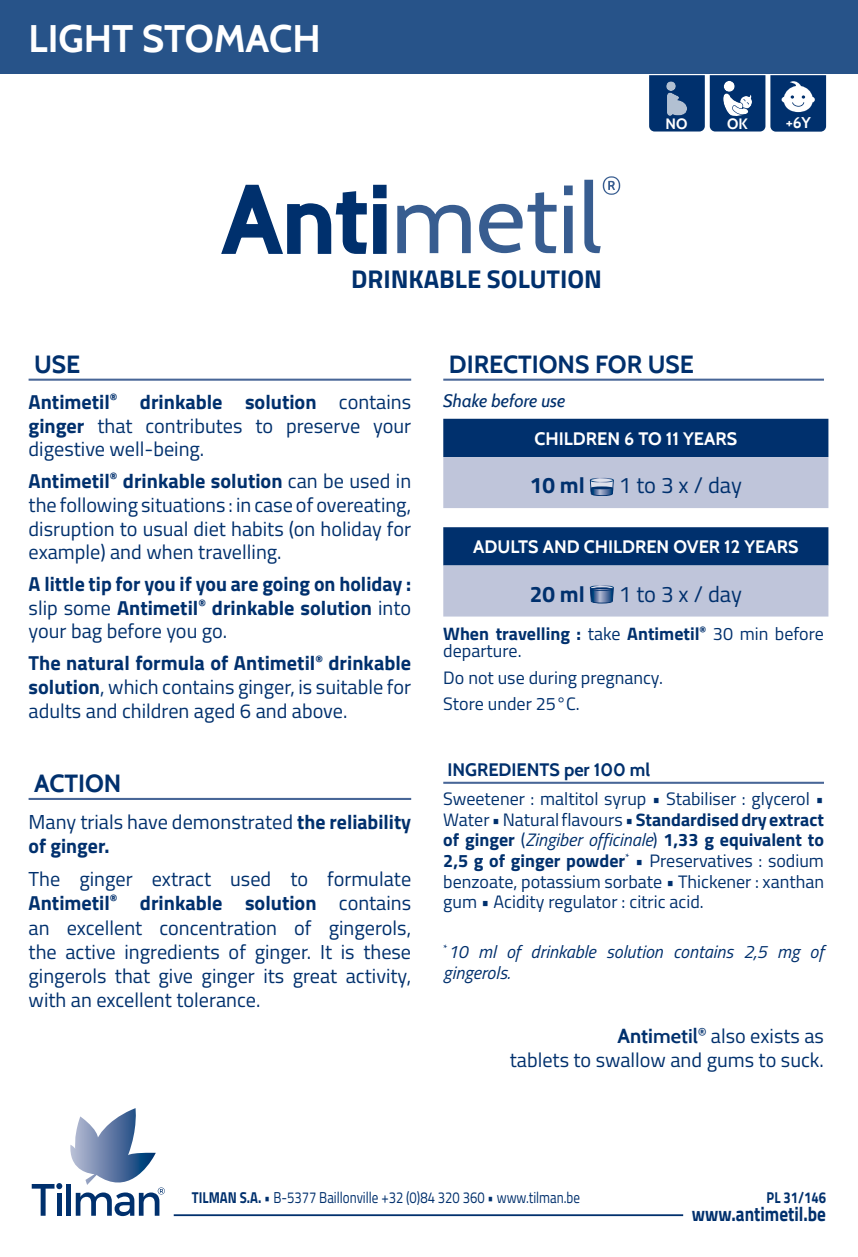
<style>
.page{position:relative;width:858px;height:1257px;background:#fff}
.page>*{position:absolute;margin:0;border:0;box-sizing:border-box;transform-origin:0 0}
.t1{font:700 38.25px "Cabin";color:#fff}
.t2{font:700 25.65px "Titillium Web";color:#00306d}
.t3{font:700 24.75px "Cabin";color:#00306d}
.t4{font:22.5px "Titillium Web";color:#00306d}
.t5{font:700 22.5px "Titillium Web";color:#00306d}
.t6{font:20.25px/23.6px "Titillium Web";color:#00306d;text-align:justify}
.t7{font:700 20.25px/23.6px "Titillium Web";color:#00306d;text-align:justify}
.t8{font:700 20.25px "Titillium Web";color:#00306d;scale:.85 1}
.t9{font:18px/20.7px "Titillium Web";color:#00306d}
.t10{font:italic 18px/20.7px "Titillium Web";color:#00306d}
.t11{font:700 18px "Cabin";color:#fff}
.t12{font:700 18px "Cabin";color:#00306d}
.t13{font:italic 18px "Cabin";color:#00306d}
.t14{font:15.75px "Titillium Web";color:#00306d;scale:.83 1}
.t15{font:700 15.75px "Titillium Web";color:#00306d;scale:.83 1}
.t16{font:700 15.53px "Cabin";color:#fff}
.t17{font:700 14.85px "Cabin";color:#fff}
.s1{font-weight:700}
.s2{font-weight:400}
.s3{font-style:italic}
.s4{font-family:"Cabin";font-weight:700}
.s5{font-family:"Cabin";font-weight:600}
</style>
<div class="page">
<svg style="left:649px;top:75px;width:177px;height:57px;background:#345a8b"></svg>
<div style="left:0;top:0;width:858px;height:74px;background:#275389"></div>
<svg style="left:221px;top:184px;width:166px;height:70px"></svg>
<svg style="left:397px;top:205px;width:74px;height:48px"></svg>
<svg style="left:479px;top:192px;width:77px;height:61px"></svg>
<svg style="left:564px;top:185px;width:9px;height:68px"></svg>
<svg style="left:584px;top:176px;width:36px;height:77px"></svg>
<hr style="left:29px;top:378px;width:382px;height:3px;background:#486697">
<hr style="left:29px;top:798px;width:382px;height:2px;background:#486697">
<hr style="left:443px;top:378px;width:381px;height:3px;background:#486697">
<hr style="left:443px;top:781px;width:381px;height:3px;background:#486697">
<div style="left:443px;top:419px;width:385px;height:38px;background:#00306d"></div>
<svg style="left:443px;top:457px;width:385px;height:159px;background:#98a8c4"></svg>
<svg style="left:590px;top:478px;width:24px;height:18px"></svg>
<svg style="left:590px;top:585px;width:24px;height:18px"></svg>
<svg style="left:32px;top:1183px;width:30px;height:32px"></svg>
<div style="left:66px;top:1183px;width:5px;height:32px;background:#00306d"></div>
<svg style="left:68px;top:1108px;width:97px;height:108px"></svg>
<hr style="left:174px;top:1214px;width:509px;height:2px;background:#00306d">
<p class="t1" style="left:29px;top:15px;width:294px">LIGHT STOMACH</p>
<p class="t2" style="left:351px;top:259px;width:252px">DRINKABLE SOLUTION</p>
<p class="t17" style="left:665px;top:115px;width:23px">NO</p>
<p class="t17" style="left:727px;top:115px;width:22px">OK</p>
<p class="t16" style="left:786px;top:113px;width:27px">+6Y</p>
<p class="t3" style="left:34px;top:349px;width:48px">USE</p>
<p class="t6" style="left:29px;top:389px;width:384px"><span class="s1">Antimetil</span><sup>®</sup> <span class="s1">drinkable solution</span> contains <span class="s1">ginger</span> that contributes to preserve your digestive well-being.</p>
<p class="t6" style="left:29px;top:468px;width:384px"><span class="s1">Antimetil</span><sup>®</sup> <span class="s1">drinkable solution</span> can be used in the following situations : in case of overeating, disruption to usual diet habits (on holiday for example) and when travelling.</p>
<p class="t7" style="left:29px;top:571px;width:384px">A little tip for you if you are going on holiday : <span class="s2">slip some</span> Antimetil<sup>®</sup> drinkable solution <span class="s2">into your bag before you go.</span></p>
<p class="t6" style="left:29px;top:650px;width:384px"><span class="s1">The natural formula of Antimetil</span><sup>®</sup> <span class="s1">drinkable solution</span>, which contains ginger, is suitable for adults and children aged 6 and above.</p>
<p class="t3" style="left:34px;top:768px;width:89px">ACTION</p>
<p class="t6" style="left:29px;top:808px;width:384px;line-height:24.3px">Many trials have demonstrated <span class="s1">the reliability of ginger.</span></p>
<p class="t6" style="left:29px;top:865px;width:384px;line-height:24.3px">The ginger extract used to formulate <span class="s1">Antimetil</span><sup>®</sup> <span class="s1">drinkable solution</span> contains an excellent concentration of gingerols, the active ingredients of ginger. It is these gingerols that give ginger its great activity, with an excellent tolerance.</p>
<p class="t3" style="left:449px;top:349px;width:247px">DIRECTIONS FOR USE</p>
<p class="t13" style="left:443px;top:389px;width:124px">Shake before use</p>
<p class="t11" style="left:534px;top:427px;width:204px">CHILDREN 6 TO 11 YEARS</p>
<p class="t5" style="left:530px;top:468px;width:57px">10 ml</p>
<p class="t4" style="left:619px;top:469px;width:125px">1 to 3 x / day</p>
<p class="t11" style="left:473px;top:536px;width:327px">ADULTS AND CHILDREN OVER 12 YEARS</p>
<p class="t5" style="left:530px;top:576px;width:57px">20 ml</p>
<p class="t4" style="left:619px;top:577px;width:125px">1 to 3 x / day</p>
<p class="t9" style="left:443px;top:623px;width:382px;line-height:17.8px"><span class="s1">When travelling :</span> take <span class="s1">Antimetil</span><sup>®</sup> 30 min before departure.</p>
<p class="t9" style="left:443px;top:666px;width:221px">Do not use during pregnancy.</p>
<p class="t9" style="left:443px;top:692px;width:138px">Store under 25°C.</p>
<p class="t12" style="left:447px;top:758px;width:204px">INGREDIENTS per 100 ml</p>
<p class="t9" style="left:443px;top:787px;width:382px;text-align:justify">Sweetener : maltitol syrup • Stabiliser : glycerol • Water • Natural flavours • <span class="s1">Standardised dry extract of ginger</span> (<span class="s3">Zingiber officinale</span>) <span class="s1">1,33 g equivalent to 2,5 g of ginger powder</span><sup>*</sup> • Preservatives : sodium benzoate, potassium sorbate • Thickener : xanthan gum • Acidity regulator : citric acid.</p>
<p class="t10" style="left:443px;top:940px;width:382px"><sup>*</sup>10 ml of drinkable solution contains 2,5 mg of gingerols.</p>
<p class="t6" style="left:617px;top:1022px;width:208px"><span class="s4">Anti</span><span class="s5">metil</span><sup>®</sup> also exists as</p>
<p class="t6" style="left:510px;top:1047px;width:316px">tablets to swallow and gums to suck.</p>
<p class="t14" style="left:192px;top:1186px;width:469px"><span class="s1">TILMAN S.A.</span> • B-5377 Baillonville +32 (0)84 320 360 • www.tilman.be</p>
<p class="t15" style="left:766px;top:1185px;width:73px">PL 31/146</p>
<p class="t8" style="left:692px;top:1198px;width:159px">www.antimetil.be</p>
</div>
